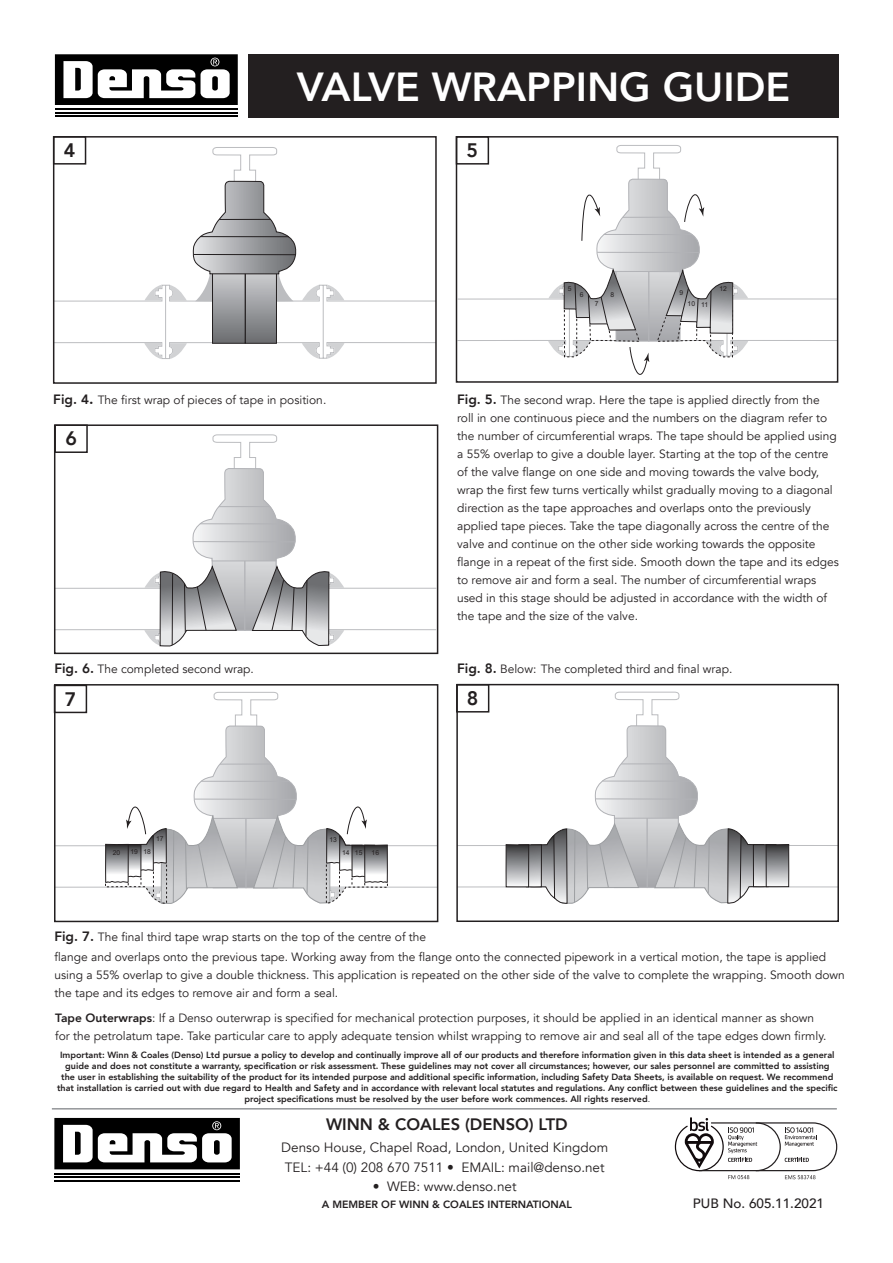
<style>
.page{position:relative;width:893px;height:1263px;background:#fff}
.page>*{position:absolute;margin:0;border:0;box-sizing:border-box;transform-origin:0 0}
.t1{font:800 40.5px "Avenir";color:#fff}
.t2{font:800 19.5px "Avenir";color:#231f20}
.t3{font:800 16.5px "Avenir";color:#231f20}
.t4{font:13.5px "Avenir";color:#231f20}
.t5{font:500 13.5px "Avenir";color:#231f20}
.t6{font:12px "Avenir";color:#231f20}
.t7{font:800 10.5px "Avenir";color:#231f20}
.t8{font:800 9px/10.8px "Avenir";color:#231f20;text-align:center}
.t9{font:6.75px "Arial";color:#231f20}
.s1{font-weight:800;font-size:13.5px}
.s2{font-weight:800;font-size:15px}
.s3{font-weight:800}
.s4{font-weight:400}
</style>
<div class="page">
<hr style="left:52px;top:1108px;width:785px;height:1px;background:#939598">
<div style="left:248px;top:54px;width:591px;height:63px;background:#231f20"></div>
<hr style="left:54px;top:1173px;width:186px;height:2px;background:#000">
<hr style="left:54px;top:1176px;width:186px;height:2px;background:#000">
<hr style="left:54px;top:1180px;width:186px;height:2px;background:#000">
<svg style="left:54px;top:1118px;width:186px;height:51px"></svg>
<svg style="left:675px;top:1117px;width:162px;height:62px"></svg>
<hr style="left:55px;top:109px;width:183px;height:1px;background:#000">
<hr style="left:55px;top:112px;width:183px;height:2px;background:#000">
<hr style="left:55px;top:115px;width:183px;height:2px;background:#000">
<svg style="left:55px;top:54px;width:183px;height:51px"></svg>
<svg style="left:56px;top:147px;width:378px;height:212px"></svg>
<svg style="left:145px;top:285px;width:17px;height:16px"></svg>
<svg style="left:144px;top:343px;width:17px;height:16px"></svg>
<svg style="left:327px;top:285px;width:17px;height:16px"></svg>
<svg style="left:327px;top:343px;width:17px;height:16px"></svg>
<svg style="left:170px;top:181px;width:149px;height:178px"></svg>
<hr style="left:219px;top:219px;width:52px;height:1px;background:#231f20">
<div style="left:53px;top:136px;width:384px;height:248px;border:2px solid #231f20"></div>
<svg style="left:57px;top:434px;width:378px;height:197px"></svg>
<svg style="left:144px;top:468px;width:200px;height:178px"></svg>
<div style="left:54px;top:424px;width:384px;height:230px;border:2px solid #231f20"></div>
<svg style="left:459px;top:145px;width:376px;height:196px"></svg>
<svg style="left:548px;top:175px;width:200px;height:200px"></svg>
<div style="left:456px;top:136px;width:382px;height:247px;border:2px solid #231f20"></div>
<svg style="left:57px;top:687px;width:378px;height:201px"></svg>
<svg style="left:105px;top:687px;width:283px;height:217px"></svg>
<div style="left:54px;top:684px;width:384px;height:238px;border:2px solid #231f20"></div>
<svg style="left:459px;top:691px;width:377px;height:197px"></svg>
<svg style="left:505px;top:691px;width:284px;height:213px"></svg>
<div style="left:456px;top:684px;width:383px;height:238px;border:2px solid #231f20"></div>
<div style="left:53px;top:136px;width:33px;height:29px;border:2px solid #231f20"></div>
<div style="left:456px;top:136px;width:33px;height:29px;border:2px solid #231f20"></div>
<div style="left:54px;top:424px;width:34px;height:29px;border:2px solid #231f20"></div>
<div style="left:54px;top:685px;width:33px;height:28px;border:2px solid #231f20"></div>
<div style="left:456px;top:684px;width:33px;height:28px;border:2px solid #231f20"></div>
<p class="t1" style="left:297px;top:55px;width:495px">VALVE WRAPPING GUIDE</p>
<p class="t2" style="left:64px;top:135px;width:13px">4</p>
<p class="t2" style="left:467px;top:135px;width:13px">5</p>
<p class="t9" style="left:568px;top:285px;width:5px">5</p>
<p class="t9" style="left:580px;top:291px;width:5px">6</p>
<p class="t9" style="left:595px;top:300px;width:5px">7</p>
<p class="t9" style="left:610px;top:291px;width:5px">8</p>
<p class="t9" style="left:680px;top:289px;width:5px">9</p>
<p class="t9" style="left:688px;top:300px;width:22px">10 11</p>
<p class="t9" style="left:719px;top:285px;width:9px">12</p>
<p class="t6" style="left:53px;top:392px;width:274px"><span class="s1">Fig. 4</span><span class="s2">.</span> The first wrap of pieces of tape in position.</p>
<p class="t2" style="left:65px;top:423px;width:13px">6</p>
<p class="t6" style="left:54px;top:662px;width:201px"><span class="s1">Fig. 6.</span> The completed second wrap.</p>
<p class="t6" style="left:457px;top:393px;width:364px"><span class="s1">Fig. 5.</span> The second wrap. Here the tape is applied directly from the</p>
<p class="t6" style="left:457px;top:411px;width:372px">roll in one continuous piece and the numbers on the diagram refer to</p>
<p class="t6" style="left:457px;top:429px;width:381px">the number of circumferential wraps. The tape should be applied using</p>
<p class="t6" style="left:457px;top:447px;width:373px">a 55% overlap to give a double layer. Starting at the top of the centre</p>
<p class="t6" style="left:457px;top:465px;width:363px">of the valve flange on one side and moving towards the valve body,</p>
<p class="t6" style="left:457px;top:483px;width:377px">wrap the first few turns vertically whilst gradually moving to a diagonal</p>
<p class="t6" style="left:457px;top:501px;width:355px">direction as the tape approaches and overlaps onto the previously</p>
<p class="t6" style="left:457px;top:519px;width:374px">applied tape pieces. Take the tape diagonally across the centre of the</p>
<p class="t6" style="left:457px;top:537px;width:360px">valve and continue on the other side working towards the opposite</p>
<p class="t6" style="left:457px;top:555px;width:383px">flange in a repeat of the first side. Smooth down the tape and its edges</p>
<p class="t6" style="left:457px;top:573px;width:361px">to remove air and form a seal. The number of circumferential wraps</p>
<p class="t6" style="left:457px;top:591px;width:371px">used in this stage should be adjusted in accordance with the width of</p>
<p class="t6" style="left:457px;top:609px;width:182px">the tape and the size of the valve.</p>
<p class="t6" style="left:457px;top:661px;width:277px"><span class="s1">Fig. 8.</span> Below: The completed third and final wrap.</p>
<p class="t2" style="left:65px;top:684px;width:13px">7</p>
<p class="t2" style="left:467px;top:683px;width:13px">8</p>
<p class="t9" style="left:156px;top:835px;width:9px">17</p>
<p class="t9" style="left:329px;top:835px;width:9px">13</p>
<p class="t9" style="left:130px;top:848px;width:9px">19</p>
<p class="t9" style="left:113px;top:849px;width:9px">20</p>
<p class="t9" style="left:143px;top:848px;width:9px">18</p>
<p class="t9" style="left:342px;top:849px;width:22px">14 15</p>
<p class="t9" style="left:372px;top:849px;width:9px">16</p>
<p class="t6" style="left:54px;top:930px;width:373px"><span class="s1">Fig. 7.</span> The final third tape wrap starts on the top of the centre of the</p>
<p class="t6" style="left:54px;top:950px;width:773px">flange and overlaps onto the previous tape. Working away from the flange onto the connected pipework in a vertical motion, the tape is applied</p>
<p class="t6" style="left:54px;top:968px;width:792px">using a 55% overlap to give a double thickness. This application is repeated on the other side of the valve to complete the wrapping. Smooth down</p>
<p class="t6" style="left:54px;top:986px;width:285px">the tape and its edges to remove air and form a seal.</p>
<p class="t6" style="left:55px;top:1010px;width:760px"><span class="s3">Tape Outerwraps</span>: If a Denso outerwrap is specified for mechanical protection purposes, it should be applied in an identical manner as shown</p>
<p class="t6" style="left:55px;top:1028px;width:773px">for the petrolatum tape. Take particular care to apply adequate tension whilst wrapping to remove air and seal all of the tape edges down firmly.</p>
<p class="t8" style="left:57px;top:1050px;width:782px">Important: Winn &amp; Coales (Denso) Ltd pursue a policy to develop and continually improve all of our products and therefore information given in this data sheet is intended as a general guide and does not constitute a warranty, specification or risk assessment. These guidelines may not cover all circumstances; however, our sales personnel are committed to assisting the user in establishing the suitability of the product for its intended purpose and additional specific information, including Safety Data Sheets, is available on request. We recommend that installation is carried out with due regard to Health and Safety and in accordance with relevant local statutes and regulations. Any conflict between these guidelines and the specific project specifications must be resolved by the user before work commences. All rights reserved<span class="s4">.</span></p>
<p class="t3" style="left:326px;top:1112px;width:243px">WINN &amp; COALES (DENSO) LTD</p>
<p class="t4" style="left:281px;top:1140px;width:328px">Denso House, Chapel Road, London, United Kingdom</p>
<p class="t4" style="left:285px;top:1159px;width:321px">TEL: +44 (0) 208 670 7511 • EMAIL: mail@denso.net</p>
<p class="t4" style="left:373px;top:1179px;width:145px">• WEB: www.denso.net</p>
<p class="t7" style="left:322px;top:1196px;width:252px">A MEMBER OF WINN &amp; COALES INTERNATIONAL</p>
<p class="t5" style="left:693px;top:1192px;width:133px">PUB No. 605.11.2021</p>
</div>
